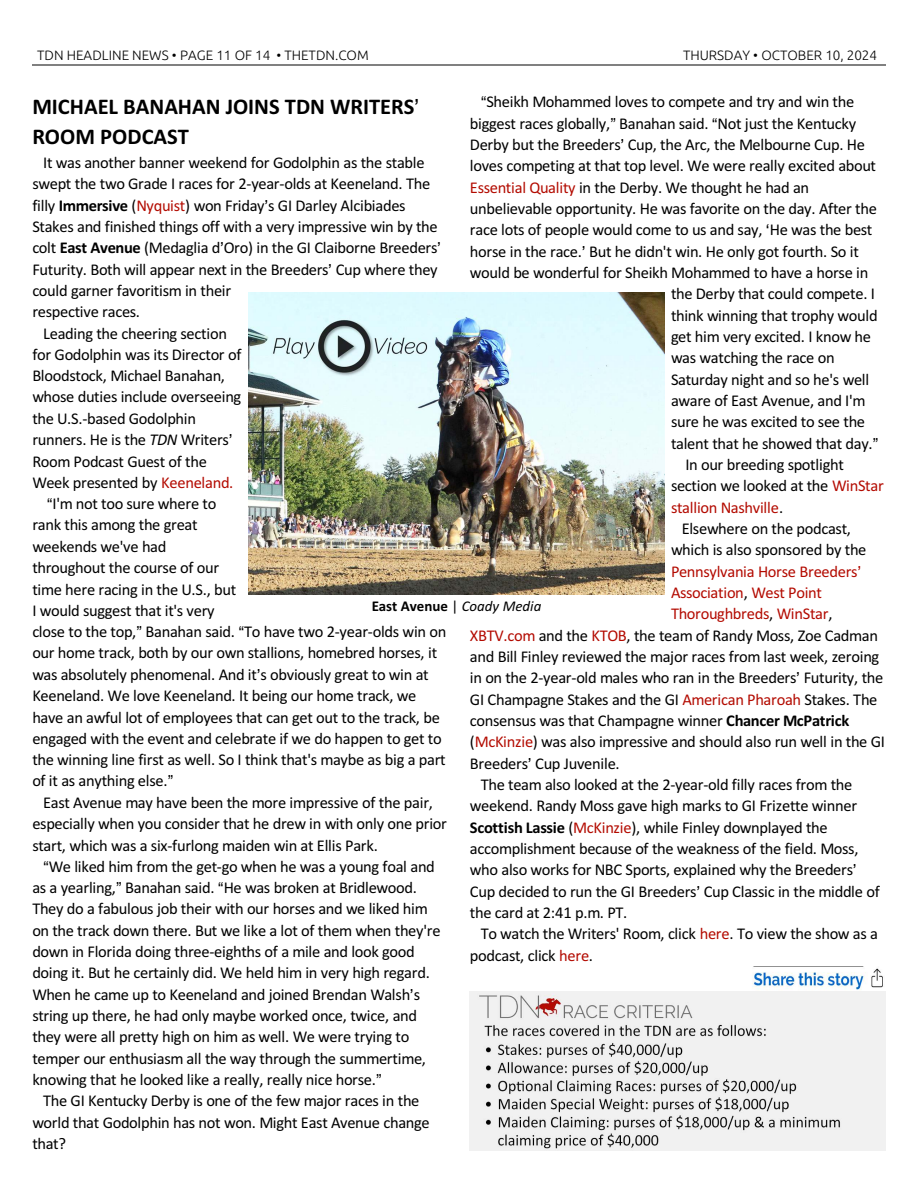
<style>
.page{position:relative;width:918px;height:1188px;background:#fff}
.page>*{position:absolute;margin:0;border:0;box-sizing:border-box;transform-origin:0 0}
.t1{font:700 22.5px/30.3px "Calibri";color:#000}
.t2{font:16.5px "Calibri";letter-spacing:-.02em;color:#000}
.t3{font:16.5px "Calibri";letter-spacing:-.02em;color:#b30a00}
.t4{font:16.5px "Calibri";letter-spacing:-.02em;color:#b30b00}
.t5{font:700 15px "Calibri";color:#000}
.t6{font:300 13.5px "Ubuntu";color:#000}
.s1{color:#b30b00}
.s2{color:#b30a00}
.s3{color:#000}
.s4{font-weight:700}
.s5{font-style:italic}
.s6{font-weight:400}
.s7{font-weight:400;font-style:italic}
</style>
<div class="page">
<hr style="left:32px;top:64px;width:853px;height:1px;background:#808080">
<img style="left:249px;top:292px;width:416px;height:303px">
<img style="left:470px;top:991px;width:416px;height:159px">
<img style="left:752px;top:968px;width:131px;height:22px">
<p class="t6" style="left:37px;top:49px;width:333px">TDN HEADLINE NEWS • PAGE 11 OF 14 • THETDN.COM</p>
<p class="t6" style="left:683px;top:49px;width:196px">THURSDAY • OCTOBER 10, 2024</p>
<p class="t2" style="left:486px;top:95px;width:369px">Sheikh Mohammed loves to compete and try and win the</p>
<p class="t2" style="left:470px;top:116px;width:388px">biggest races globally, Banahan said. Not just the Kentucky</p>
<p class="t2" style="left:470px;top:138px;width:396px">Derby but the Breeders Cup, the Arc, the Melbourne Cup. He</p>
<p class="t2" style="left:470px;top:159px;width:408px">loves competing at that top level. We were really excited about</p>
<p class="t2" style="left:470px;top:180px;width:341px"><span class="s1">Essential Quality</span> in the Derby. We thought he had an</p>
<p class="t2" style="left:470px;top:202px;width:408px">unbelievable opportunity. He was favorite on the day. After the</p>
<p class="t2" style="left:470px;top:223px;width:404px">race lots of people would come to us and say, He was the best</p>
<p class="t2" style="left:470px;top:244px;width:390px">horse in the race. But he didn't win. He only got fourth. So it</p>
<p class="t2" style="left:470px;top:266px;width:400px">would be wonderful for Sheikh Mohammed to have a horse in</p>
<p class="t2" style="left:671px;top:287px;width:206px">the Derby that could compete. I</p>
<p class="t2" style="left:671px;top:308px;width:208px">think winning that trophy would</p>
<p class="t2" style="left:671px;top:330px;width:202px">get him very excited. I know he</p>
<p class="t2" style="left:671px;top:351px;width:165px">was watching the race on</p>
<p class="t2" style="left:671px;top:372px;width:200px">Saturday night and so he's well</p>
<p class="t2" style="left:671px;top:394px;width:196px">aware of East Avenue, and I'm</p>
<p class="t2" style="left:671px;top:415px;width:196px">sure he was excited to see the</p>
<p class="t2" style="left:671px;top:436px;width:203px">talent that he showed that day.</p>
<p class="t2" style="left:685px;top:458px;width:160px">In our breeding spotlight</p>
<p class="t2" style="left:671px;top:479px;width:214px">section we looked at the <span class="s2">WinStar</span></p>
<p class="t4" style="left:671px;top:500px;width:114px"><span class="s2">stallion</span> Nashville<span class="s3">.</span></p>
<p class="t2" style="left:682px;top:522px;width:171px">Elsewhere on the podcast,</p>
<p class="t2" style="left:671px;top:543px;width:197px">which is also sponsored by the</p>
<p class="t3" style="left:671px;top:564px;width:188px">Pennsylvania Horse Breeders</p>
<p class="t3" style="left:671px;top:586px;width:153px">Association<span class="s3">,</span> West Point</p>
<p class="t3" style="left:671px;top:607px;width:163px">Thoroughbreds<span class="s3">,</span> WinStar<span class="s3">,</span></p>
<p class="t2" style="left:470px;top:628px;width:410px"><span class="s2">XBTV.com</span> and the <span class="s2">KTOB</span>, the team of Randy Moss, Zoe Cadman</p>
<p class="t2" style="left:470px;top:650px;width:411px">and Bill Finley reviewed the major races from last week, zeroing</p>
<p class="t2" style="left:470px;top:671px;width:415px">in on the 2-year-old males who ran in the Breeders Futurity, the</p>
<p class="t2" style="left:470px;top:692px;width:409px">GI Champagne Stakes and the GI <span class="s1">American Pharoah</span> Stakes. The</p>
<p class="t2" style="left:470px;top:714px;width:381px">consensus was that Champagne winner <span class="s4">Chancer McPatrick</span></p>
<p class="t2" style="left:470px;top:735px;width:417px">(<span class="s1">McKinzie</span>) was also impressive and should also run well in the GI</p>
<p class="t2" style="left:470px;top:756px;width:151px">Breeders Cup Juvenile.</p>
<p class="t2" style="left:481px;top:778px;width:373px">The team also looked at the 2-year-old filly races from the</p>
<p class="t2" style="left:470px;top:799px;width:389px">weekend. Randy Moss gave high marks to GI Frizette winner</p>
<p class="t2" style="left:470px;top:820px;width:359px"><span class="s4">Scottish Lassie</span> (<span class="s1">McKinzie</span>), while Finley downplayed the</p>
<p class="t2" style="left:470px;top:842px;width:390px">accomplishment because of the weakness of the field. Moss,</p>
<p class="t2" style="left:470px;top:863px;width:385px">who also works for NBC Sports, explained why the Breeders</p>
<p class="t2" style="left:470px;top:884px;width:411px">Cup decided to run the GI Breeders Cup Classic in the middle of</p>
<p class="t2" style="left:470px;top:906px;width:159px">the card at 2:41 p.m. PT.</p>
<p class="t2" style="left:481px;top:927px;width:399px">To watch the Writers' Room, click <span class="s2">here</span>. To view the show as a</p>
<p class="t2" style="left:470px;top:948px;width:125px">podcast, click <span class="s2">here</span>.</p>
<h1 class="t1" style="left:32px;top:93px;width:384px">MICHAEL BANAHAN JOINS TDN WRITERS<br>ROOM PODCAST</h1>
<p class="t2" style="left:43px;top:156px;width:383px">It was another banner weekend for Godolphin as the stable</p>
<p class="t2" style="left:32px;top:177px;width:399px">swept the two Grade I races for 2-year-olds at Keeneland. The</p>
<p class="t2" style="left:32px;top:198px;width:375px">filly <span class="s4">Immersive</span> (<span class="s1">Nyquist</span>) won Friday s GI Darley Alcibiades</p>
<p class="t2" style="left:32px;top:219px;width:407px">Stakes and finished things off with a very impressive win by the</p>
<p class="t2" style="left:32px;top:241px;width:407px">colt <span class="s4">East Avenue</span> (Medaglia d Oro) in the GI Claiborne Breeders</p>
<p class="t2" style="left:32px;top:262px;width:407px">Futurity. Both will appear next in the Breeders Cup where they</p>
<p class="t2" style="left:32px;top:284px;width:200px">could garner favoritism in their</p>
<p class="t2" style="left:32px;top:305px;width:109px">respective races.</p>
<p class="t2" style="left:43px;top:326px;width:185px">Leading the cheering section</p>
<p class="t2" style="left:32px;top:347px;width:211px">for Godolphin was its Director of</p>
<p class="t2" style="left:32px;top:369px;width:194px">Bloodstock, Michael Banahan,</p>
<p class="t2" style="left:32px;top:390px;width:210px">whose duties include overseeing</p>
<p class="t2" style="left:32px;top:412px;width:165px">the U.S.-based Godolphin</p>
<p class="t2" style="left:32px;top:433px;width:198px">runners. He is the <span class="s5">TDN</span> Writers</p>
<p class="t2" style="left:32px;top:454px;width:176px">Room Podcast Guest of the</p>
<p class="t2" style="left:32px;top:475px;width:203px">Week presented by <span class="s2">Keeneland.</span></p>
<p class="t2" style="left:52px;top:497px;width:166px">I'm not too sure where to</p>
<p class="t2" style="left:32px;top:518px;width:167px">rank this among the great</p>
<p class="t2" style="left:32px;top:540px;width:136px">weekends we've had</p>
<p class="t2" style="left:32px;top:561px;width:188px">throughout the course of our</p>
<p class="t2" style="left:32px;top:582px;width:205px">time here racing in the U.S., but</p>
<p class="t2" style="left:32px;top:603px;width:184px">I would suggest that it's very</p>
<p class="t2" style="left:32px;top:625px;width:415px">close to the top, Banahan said. To have two 2-year-olds win on</p>
<p class="t2" style="left:32px;top:646px;width:406px">our home track, both by our own stallions, homebred horses, it</p>
<p class="t2" style="left:32px;top:667px;width:398px">was absolutely phenomenal. And it s obviously great to win at</p>
<p class="t2" style="left:32px;top:689px;width:386px">Keeneland. We love Keeneland. It being our home track, we</p>
<p class="t2" style="left:32px;top:710px;width:409px">have an awful lot of employees that can get out to the track, be</p>
<p class="t2" style="left:32px;top:731px;width:411px">engaged with the event and celebrate if we do happen to get to</p>
<p class="t2" style="left:32px;top:753px;width:415px">the winning line first as well. So I think that's maybe as big a part</p>
<p class="t2" style="left:32px;top:774px;width:137px">of it as anything else.</p>
<p class="t2" style="left:43px;top:795px;width:391px">East Avenue may have been the more impressive of the pair,</p>
<p class="t2" style="left:32px;top:817px;width:416px">especially when you consider that he drew in with only one prior</p>
<p class="t2" style="left:32px;top:838px;width:347px">start, which was a six-furlong maiden win at Ellis Park.</p>
<p class="t2" style="left:49px;top:859px;width:388px">We liked him from the get-go when he was a young foal and</p>
<p class="t2" style="left:32px;top:881px;width:386px">as a yearling, Banahan said. He was broken at Bridlewood.</p>
<p class="t2" style="left:32px;top:902px;width:397px">They do a fabulous job their with our horses and we liked him</p>
<p class="t2" style="left:32px;top:923px;width:410px">on the track down there. But we like a lot of them when they're</p>
<p class="t2" style="left:32px;top:945px;width:384px">down in Florida doing three-eighths of a mile and look good</p>
<p class="t2" style="left:32px;top:966px;width:399px">doing it. But he certainly did. We held him in very high regard.</p>
<p class="t2" style="left:32px;top:987px;width:389px">When he came up to Keeneland and joined Brendan Walsh s</p>
<p class="t2" style="left:32px;top:1009px;width:386px">string up there, he had only maybe worked once, twice, and</p>
<p class="t2" style="left:32px;top:1030px;width:378px">they were all pretty high on him as well. We were trying to</p>
<p class="t2" style="left:32px;top:1051px;width:395px">temper our enthusiasm all the way through the summertime,</p>
<p class="t2" style="left:32px;top:1073px;width:345px">knowing that he looked like a really, really nice horse.</p>
<p class="t2" style="left:43px;top:1094px;width:378px">The GI Kentucky Derby is one of the few major races in the</p>
<p class="t2" style="left:32px;top:1115px;width:399px">world that Godolphin has not won. Might East Avenue change</p>
<p class="t2" style="left:32px;top:1137px;width:35px">that?</p>
<p class="t5" style="left:372px;top:599px;width:171px">East Avenue <span class="s6">|</span> <span class="s7">Coady Media</span></p>
</div>
